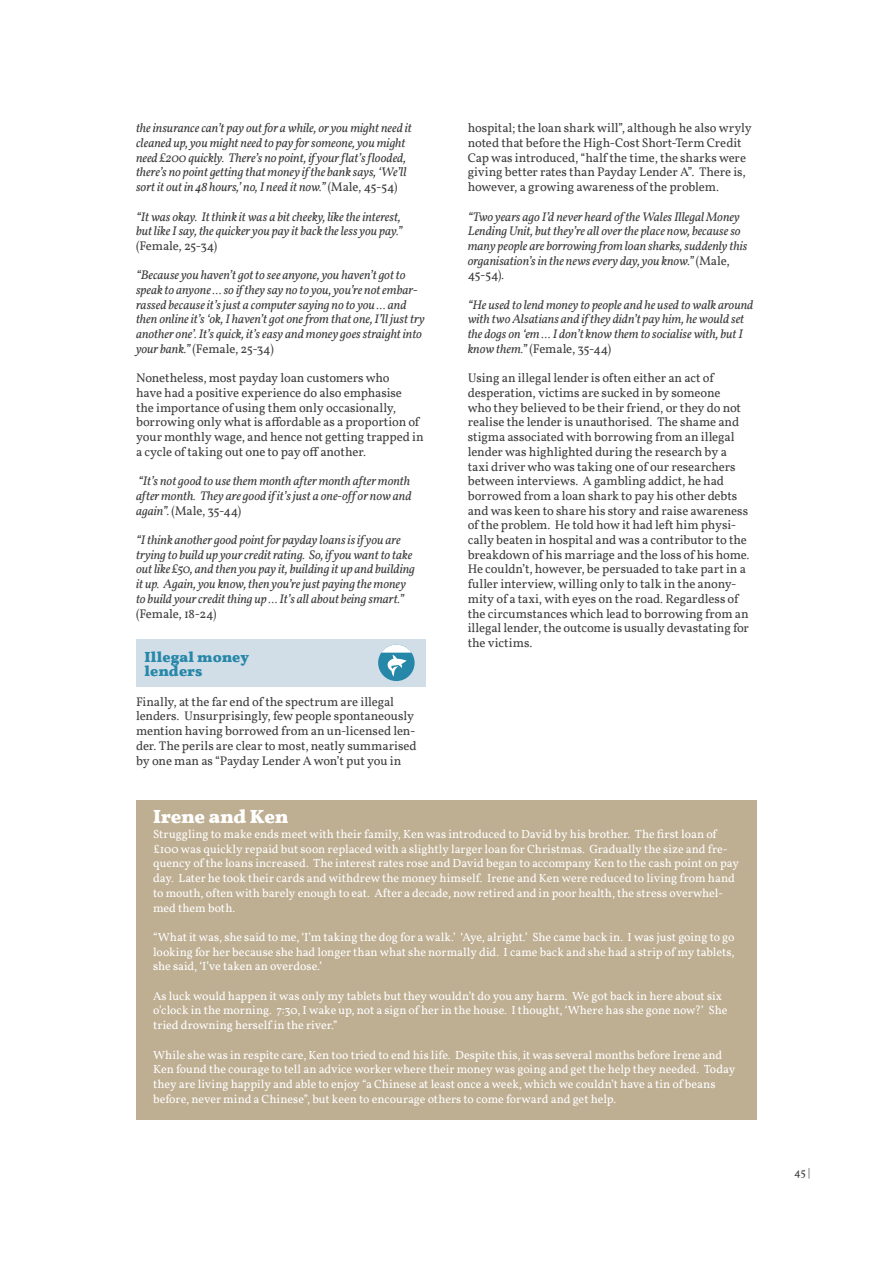
<style>
.page{position:relative;width:893px;height:1263px;background:#fff}
.page>*{position:absolute;margin:0;border:0;box-sizing:border-box;transform-origin:0 0}
.t1{font:700 19.5px "Vollkorn";letter-spacing:-.015em;color:#fff}
.t2{font:700 15px/14.7px "Vollkorn";color:#2787a9}
.t3{font:12.75px/14.7px "Vollkorn";letter-spacing:-.01em;color:#3e3e3f}
.t4{font:italic 12.75px/14.7px "Vollkorn";letter-spacing:-.01em;color:#3e3e3f}
.t5{font:12px/14.7px "Vollkorn";color:#fff}
.t6{font:11.25px "Vollkorn";color:#3e3e3f}
.s1{font-style:normal}
</style>
<div class="page">
<div style="left:136px;top:639px;width:289px;height:48px;background:#d1dee8"></div>
<div style="left:378px;top:645px;width:37px;height:36px;background:#2787a9;border-radius:50%"></div>
<svg style="left:381px;top:645px;width:30px;height:31px"></svg>
<div style="left:136px;top:800px;width:621px;height:320px;background:#beae92"></div>
<p class="t4" style="left:136px;top:121px;width:277px">the insurance can’t pay out for a while, or you might need it cleaned up, you might need to pay for someone, you might need £200 quickly. There’s no point, if your flat’s flooded, there’s no point getting that money if the bank says, ‘We’ll sort it out in 48 hours,’ no, I need it now.” <span class="s1">(Male, 45-54)</span></p>
<p class="t4" style="left:136px;top:209px;width:268px">“It was okay. It think it was a bit cheeky, like the interest, but like I say, the quicker you pay it back the less you pay.”</p>
<p class="t3" style="left:136px;top:238px;width:83px">(Female, 25-34)</p>
<p class="t4" style="left:136px;top:268px;width:290px">“Because you haven’t got to see anyone, you haven’t got to speak to anyone … so if they say no to you, you’re not embar&shy;rassed because it’s just a computer saying no to you … and then online it’s ‘ok, I haven’t got one from that one, I’ll just try another one’. It’s quick, it’s easy and money goes straight into your bank.” <span class="s1">(Female, 25-34)</span></p>
<p class="t3" style="left:136px;top:371px;width:289px">Nonetheless, most payday loan customers who<br>have had a positive experience do also emphasise<br>the importance of using them only occasionally, borrowing only what is affordable as a proportion of your monthly wage, and hence not getting trapped in a cycle of taking out one to pay off another.</p>
<p class="t4" style="left:136px;top:474px;width:277px;text-align:justify">“It’s not good to use them month after month after month after month. They are good if it’s just a one-off or now and again”. <span class="s1">(Male, 35-44)</span></p>
<p class="t4" style="left:136px;top:532px;width:280px">“I think another good point for payday loans is if you are trying to build up your credit rating. So, if you want to take out like £50, and then you pay it, building it up and building it up. Again, you know, then you’re just paying the money to build your credit thing up … It’s all about being smart.”</p>
<p class="t3" style="left:136px;top:606px;width:82px">(Female, 18-24)</p>
<p class="t2" style="left:145px;top:649px;width:106px">Illegal money lenders</p>
<p class="t3" style="left:136px;top:694px;width:282px">Finally, at the far end of the spectrum are illegal lenders. Unsurprisingly, few people spontaneously mention having borrowed from an un-licensed len&shy;der. The perils are clear to most, neatly summarised by one man as “Payday Lender A won’t put you in</p>
<p class="t3" style="left:468px;top:121px;width:286px">hospital; the loan shark will”, although he also wryly noted that before the High-Cost Short-Term Credit Cap was introduced, “half the time, the sharks were giving better rates than Payday Lender A”. There is, however, a growing awareness of the problem.</p>
<p class="t4" style="left:468px;top:209px;width:281px">“Two years ago I’d never heard of the Wales Illegal Money Lending Unit, but they’re all over the place now, because so many people are borrowing from loan sharks, suddenly this organisation’s in the news every day, you know.” <span class="s1">(Male, 45-54).</span></p>
<p class="t4" style="left:468px;top:297px;width:287px">“He used to lend money to people and he used to walk around with two Alsatians and if they didn’t pay him, he would set the dogs on ‘em … I don’t know them to socialise with, but I know them.” <span class="s1">(Female, 35-44)</span></p>
<p class="t3" style="left:468px;top:371px;width:283px">Using an illegal lender is often either an act of desperation, victims are sucked in by someone<br>who they believed to be their friend, or they do not realise the lender is unauthorised. The shame and stigma associated with borrowing from an illegal lender was highlighted during the research by a taxi driver who was taking one of our researchers between interviews. A gambling addict, he had borrowed from a loan shark to pay his other debts and was keen to share his story and raise awareness of the problem. He told how it had left him physi&shy;cally beaten in hospital and was a contributor to the breakdown of his marriage and the loss of his home.<br>He couldn’t, however, be persuaded to take part in a fuller interview, willing only to talk in the anony&shy;mity of a taxi, with eyes on the road. Regardless of the circumstances which lead to borrowing from an illegal lender, the outcome is usually devastating for the victims.</p>
<h1 class="t1" style="left:153px;top:805px;width:137px">Irene and Ken</h1>
<p class="t5" style="left:153px;top:827px;width:587px">Struggling to make ends meet with their family, Ken was introduced to David by his brother. The first loan of £100 was quickly repaid but soon replaced with a slightly larger loan for Christmas. Gradually the size and fre&shy;quency of the loans increased. The interest rates rose and David began to accompany Ken to the cash point on pay day. Later he took their cards and withdrew the money himself. Irene and Ken were reduced to living from hand to mouth, often with barely enough to eat. After a decade, now retired and in poor health, the stress overwhel&shy;med them both.</p>
<p class="t5" style="left:153px;top:929px;width:583px;text-align:justify">“What it was, she said to me, ‘I’m taking the dog for a walk.’ ‘Aye, alright.’ She came back in. I was just going to go looking for her because she had longer than what she normally did. I came back and she had a strip of my tablets, she said, ‘I’ve taken an overdose.’</p>
<p class="t5" style="left:153px;top:988px;width:576px">As luck would happen it was only my tablets but they wouldn’t do you any harm. We got back in here about six o’clock in the morning. 7:30, I wake up, not a sign of her in the house. I thought, ‘Where has she gone now?’ She tried drowning herself in the river.”</p>
<p class="t5" style="left:153px;top:1047px;width:584px">While she was in respite care, Ken too tried to end his life. Despite this, it was several months before Irene and Ken found the courage to tell an advice worker where their money was going and get the help they needed. Today they are living happily and able to enjoy “a Chinese at least once a week, which we couldn’t have a tin of beans before, never mind a Chinese”, but keen to encourage others to come forward and get help.</p>
<p class="t6" style="left:794px;top:1165px;width:17px">45 |</p>
</div>
